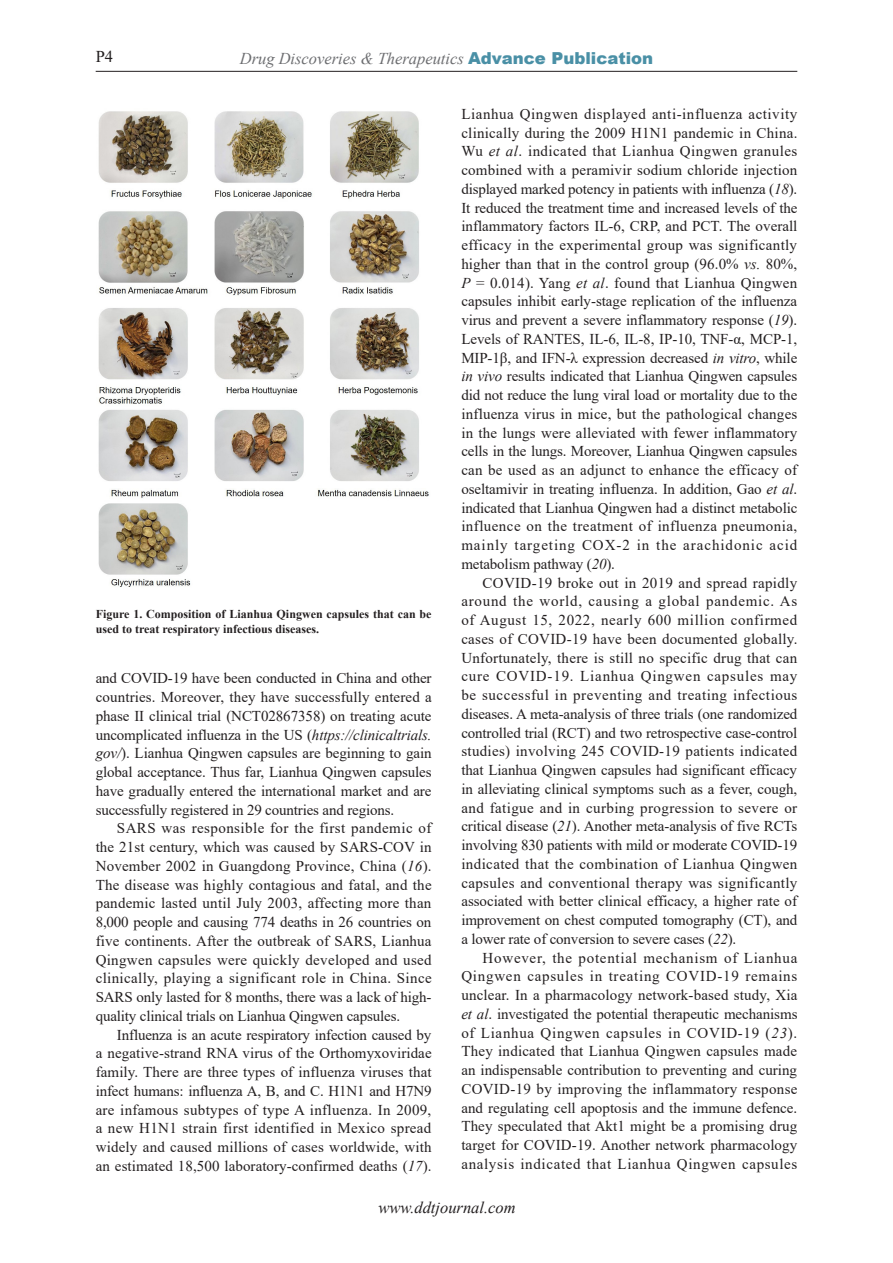
<style>
.page{position:relative;width:893px;height:1263px;background:#fff}
.page>*{position:absolute;margin:0;border:0;box-sizing:border-box;transform-origin:0 0}
.t1{font:italic 16.5px "Times New Roman";color:#6c6d70}
.t2{font:italic 16.5px "Times New Roman";color:#231f20}
.t3{font:16.5px "Times New Roman";color:#231f20}
.t4{font:15px/18.8px "Times New Roman";letter-spacing:-.01em;color:#231f20;text-align:justify}
.t5{font:700 12px/15px "Times New Roman";color:#231f20}
.s1{font-family:"Arial";font-weight:900;font-style:normal;color:#4a90a6}
.s2{font-style:italic}
</style>
<div class="page">
<hr style="left:96px;top:71px;width:701px;height:1px;background:#231f20">
<img style="left:98px;top:111px;width:331px;height:476px">
<p class="t3" style="left:96px;top:45px;width:19px">P4</p>
<p class="t1" style="left:240px;top:47px;width:415px">Drug Discoveries &amp; Therapeutics <span class="s1">Advance Publication</span></p>
<p class="t5" style="left:96px;top:607px;width:337px">Figure 1. Composition of Lianhua Qingwen capsules that can be used to treat respiratory infectious diseases.</p>
<p class="t4" style="left:96px;top:668px;width:338px">and COVID-19 have been conducted in China and other countries. Moreover, they have successfully entered a phase II clinical trial (NCT02867358) on treating acute uncomplicated influenza in the US (<span class="s2">https://clinicaltrials. gov/</span>). Lianhua Qingwen capsules are beginning to gain global acceptance. Thus far, Lianhua Qingwen capsules have gradually entered the international market and are successfully registered in 29 countries and regions.</p>
<p class="t4" style="left:96px;top:818px;width:338px;text-indent:21px">SARS was responsible for the first pandemic of the 21st century, which was caused by SARS-COV in November 2002 in Guangdong Province, China (<span class="s2">16</span>).<br>The disease was highly contagious and fatal, and the pandemic lasted until July 2003, affecting more than 8,000 people and causing 774 deaths in 26 countries on five continents. After the outbreak of SARS, Lianhua Qingwen capsules were quickly developed and used clinically, playing a significant role in China. Since SARS only lasted for 8 months, there was a lack of high&shy;quality clinical trials on Lianhua Qingwen capsules.</p>
<p class="t4" style="left:96px;top:1025px;width:338px;text-indent:21px">Influenza is an acute respiratory infection caused by a negative-strand RNA virus of the Orthomyxoviridae family. There are three types of influenza viruses that infect humans: influenza A, B, and C. H1N1 and H7N9 are infamous subtypes of type A influenza. In 2009, a new H1N1 strain first identified in Mexico spread widely and caused millions of cases worldwide, with an estimated 18,500 laboratory-confirmed deaths (<span class="s2">17</span>).</p>
<p class="t4" style="left:461px;top:104px;width:338px">Lianhua Qingwen displayed anti-influenza activity clinically during the 2009 H1N1 pandemic in China.<br>Wu <span class="s2">et al</span>. indicated that Lianhua Qingwen granules combined with a peramivir sodium chloride injection displayed marked potency in patients with influenza (<span class="s2">18</span>).<br>It reduced the treatment time and increased levels of the inflammatory factors IL-6, CRP, and PCT. The overall efficacy in the experimental group was significantly higher than that in the control group (96.0% <span class="s2">vs.</span> 80%, <span class="s2">P</span> = 0.014). Yang <span class="s2">et al</span>. found that Lianhua Qingwen capsules inhibit early-stage replication of the influenza virus and prevent a severe inflammatory response (<span class="s2">19</span>).<br>Levels of RANTES, IL-6, IL-8, IP-10, TNF-α, MCP-1, MIP-1β, and IFN-λ expression decreased <span class="s2">in vitro</span>, while <span class="s2">in vivo</span> results indicated that Lianhua Qingwen capsules did not reduce the lung viral load or mortality due to the influenza virus in mice, but the pathological changes in the lungs were alleviated with fewer inflammatory cells in the lungs. Moreover, Lianhua Qingwen capsules can be used as an adjunct to enhance the efficacy of oseltamivir in treating influenza. In addition, Gao <span class="s2">et al</span>. indicated that Lianhua Qingwen had a distinct metabolic influence on the treatment of influenza pneumonia, mainly targeting COX-2 in the arachidonic acid metabolism pathway (<span class="s2">20</span>).</p>
<p class="t4" style="left:461px;top:573px;width:338px;text-indent:21px">COVID-19 broke out in 2019 and spread rapidly around the world, causing a global pandemic. As of August 15, 2022, nearly 600 million confirmed cases of COVID-19 have been documented globally.<br>Unfortunately, there is still no specific drug that can cure COVID-19. Lianhua Qingwen capsules may be successful in preventing and treating infectious diseases. A meta-analysis of three trials (one randomized controlled trial (RCT) and two retrospective case-control studies) involving 245 COVID-19 patients indicated that Lianhua Qingwen capsules had significant efficacy in alleviating clinical symptoms such as a fever, cough, and fatigue and in curbing progression to severe or critical disease (<span class="s2">21</span>). Another meta-analysis of five RCTs involving 830 patients with mild or moderate COVID-19 indicated that the combination of Lianhua Qingwen capsules and conventional therapy was significantly associated with better clinical efficacy, a higher rate of improvement on chest computed tomography (CT), and a lower rate of conversion to severe cases (<span class="s2">22</span>).</p>
<p class="t4" style="left:461px;top:948px;width:338px;text-indent:21px">However, the potential mechanism of Lianhua Qingwen capsules in treating COVID-19 remains unclear. In a pharmacology network-based study, Xia <span class="s2">et al</span>. investigated the potential therapeutic mechanisms of Lianhua Qingwen capsules in COVID-19 (<span class="s2">23</span>).<br>They indicated that Lianhua Qingwen capsules made an indispensable contribution to preventing and curing COVID-19 by improving the inflammatory response and regulating cell apoptosis and the immune defence.<br>They speculated that Akt1 might be a promising drug target for COVID-19. Another network pharmacology analysis indicated that Lianhua Qingwen capsules</p>
<p class="t2" style="left:379px;top:1196px;width:139px">www.ddtjournal.com</p>
</div>
